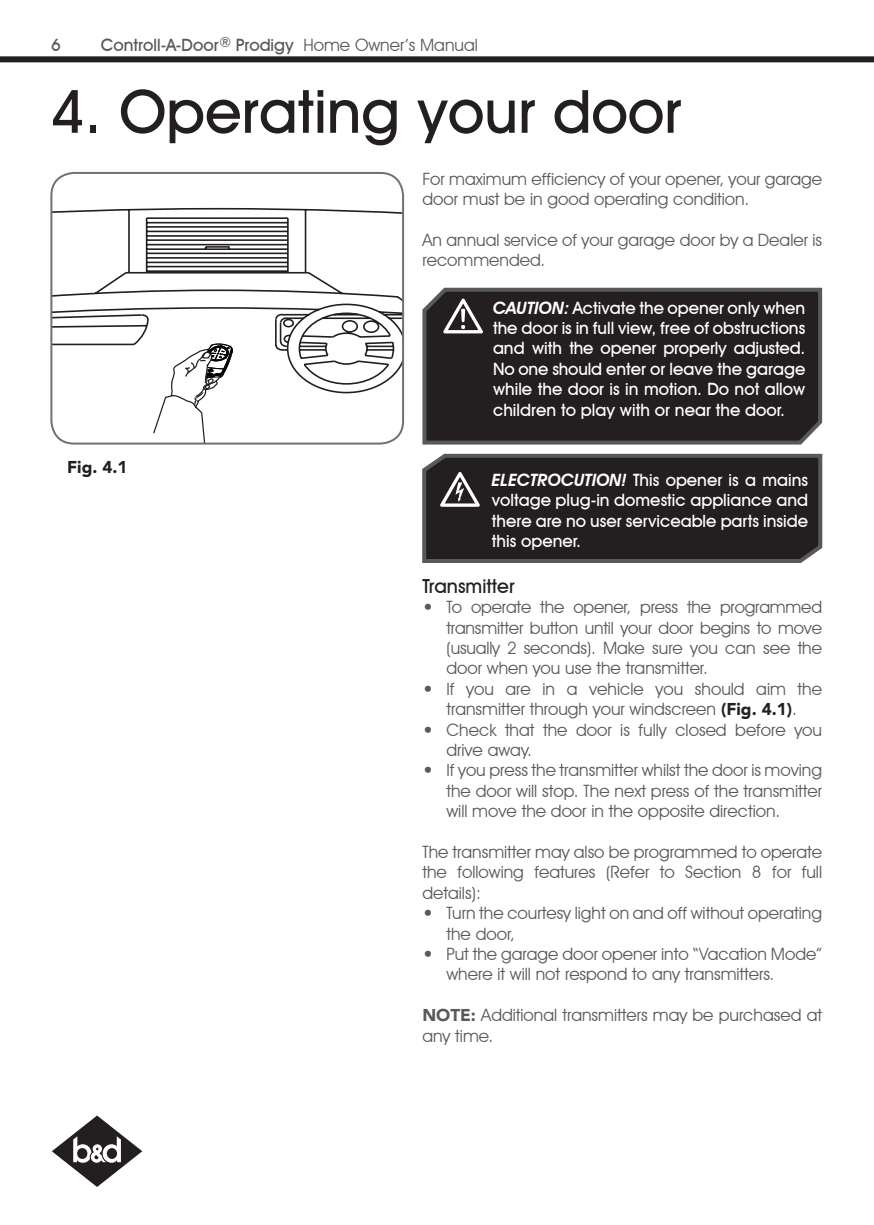
<style>
.page{position:relative;width:874px;height:1225px;background:#fff}
.page>*{position:absolute;margin:0;border:0;box-sizing:border-box;transform-origin:0 0}
.Page_Header{font:500 60px "Avant Garde IT Cby BT";color:#231f20}
.Text_header{font:500 19.4px "Avant Garde IT Cby BT";color:#231f20}
.Body_Copy{font:17px/20.4px "Avant Garde IT Cby BT";color:#58595b}
.Warning{font:500 17px/20.4px "Avant Garde IT Cby BT";color:#fff;text-align:justify}
.t1{font:500 17px "Avant Garde IT Cby BT";color:#58595b}
.Body_Copy-2{font:900 17px "Avenir LT";color:#231f20}
.s1{font-weight:400}
.s2{font-weight:600;font-style:italic}
.s3{font-family:"Trade Gothic LT";font-weight:700}
.s4{font-family:"Avenir LT";font-weight:900;color:#231f20}
.s5{font-family:"Avenir LT";font-weight:900}
</style>
<div class="page">
<div style="left:0;top:56px;width:873px;height:6px;background:#231f20"></div>
<svg style="left:52px;top:1115px;width:90px;height:72px"></svg>
<svg style="left:53px;top:207px;width:348px;height:187px"></svg>
<svg style="left:152px;top:343px;width:81px;height:98px"></svg>
<div style="left:50px;top:172px;width:354px;height:272px;border:2px solid #717074;border-radius:23px"></div>
<svg style="left:422px;top:453px;width:401px;height:110px;background:#7c7d7e"></svg>
<div style="left:424px;top:456px;width:395px;height:105px;background:#231f20"></div>
<svg style="left:422px;top:287px;width:401px;height:158px;background:#2a2728"></svg>
<svg style="left:443px;top:298px;width:40px;height:35px"></svg>
<p class="t1" style="left:51px;top:34px;width:11px">6</p>
<p class="t1" style="left:101px;top:34px;width:378px">Controll-A-Door<sup>®</sup> Prodigy <span class="s1">Home Owner’s Manual</span></p>
<p class="Page_Header" style="left:50px;top:75px;width:632px">4. Operating your door</p>
<p class="Body_Copy" style="left:422px;top:168px;width:401px">For maximum efficiency of your opener, your garage door must be in good operating condition.</p>
<p class="Body_Copy" style="left:422px;top:230px;width:401px">An annual service of your garage door by a Dealer is recommended.</p>
<p class="Body_Copy-2" style="left:67px;top:456px;width:62px">Fig. 4.1</p>
<p class="Warning" style="left:493px;top:297px;width:314px"><span class="s2">CAUTION:</span> Activate the opener only when the door is in full view, free of obstructions and with the opener properly adjusted.<br>No one should enter or leave the garage while the door is in motion. Do not allow children to play with or near the door.</p>
<p class="Warning" style="left:491px;top:469px;width:318px"><span class="s2">ELECTROCUTION!</span> This opener is a mains voltage plug-in domestic appliance and there are no user serviceable parts inside this opener.</p>
<p class="Text_header" style="left:422px;top:574px;width:94px">Transmitter</p>
<p class="Body_Copy" style="left:446px;top:597px;width:377px;text-align:justify;text-indent:-23px"><span class="s3">•</span> To operate the opener, press the programmed transmitter button until your door begins to move (usually 2 seconds). Make sure you can see the door when you use the transmitter.</p>
<p class="Body_Copy" style="left:423px;top:678px;width:399px;text-align:center"><span class="s3">•</span> If you are in a vehicle you should aim the transmitter through your windscreen <span class="s4">(Fig. 4.1)</span>.</p>
<p class="Body_Copy" style="left:446px;top:719px;width:377px;text-indent:-23px"><span class="s3">•</span> Check that the door is fully closed before you drive away.</p>
<p class="Body_Copy" style="left:446px;top:760px;width:377px;text-align:justify;text-indent:-23px"><span class="s3">•</span> If you press the transmitter whilst the door is moving the door will stop. The next press of the transmitter will move the door in the opposite direction.</p>
<p class="Body_Copy" style="left:422px;top:841px;width:401px;text-align:justify">The transmitter may also be programmed to operate the following features (Refer to Section 8 for full details):</p>
<p class="Body_Copy" style="left:446px;top:903px;width:377px;text-indent:-23px"><span class="s3">•</span> Turn the courtesy light on and off without operating the door,</p>
<p class="Body_Copy" style="left:446px;top:943px;width:377px;text-indent:-23px"><span class="s3">•</span> Put the garage door opener into “Vacation Mode” where it will not respond to any transmitters.</p>
<p class="Body_Copy" style="left:422px;top:1005px;width:401px"><span class="s5">NOTE:</span> Additional transmitters may be purchased at any time.</p>
</div>
